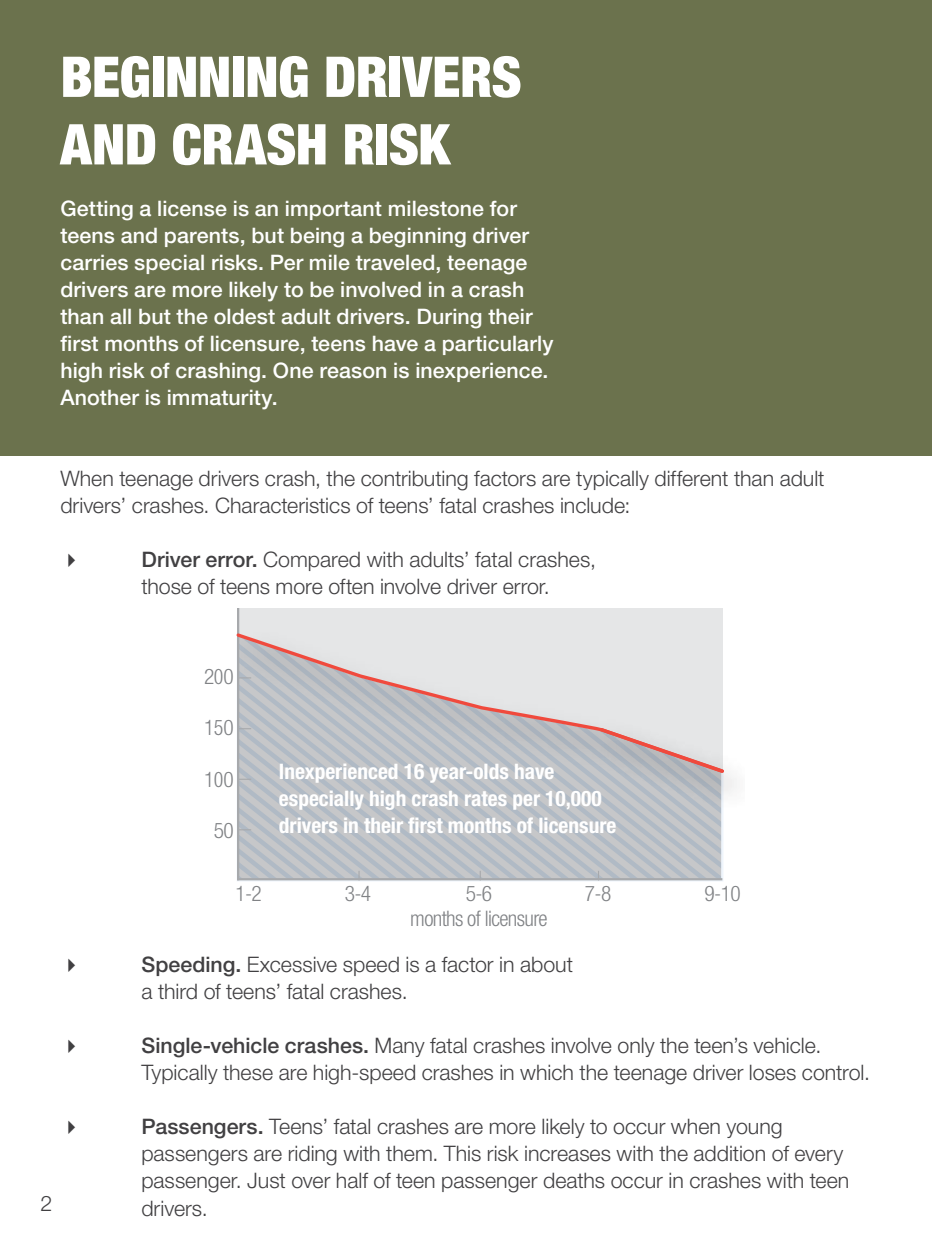
<style>
.page{position:relative;width:932px;height:1248px;background:#fff}
.page>*{position:absolute;margin:0;border:0;box-sizing:border-box;transform-origin:0 0}
.t1{font:900 condensed 56.25px/67.5px "Helvetica Neue LT Pro";letter-spacing:-.01em;color:#fff}
.t2{font:300 21.38px/27px "Helvetica Neue LT Pro";color:#414042}
.t3{font:500 21.38px/27px "Helvetica Neue LT Pro";letter-spacing:.005em;color:#fff}
.t4{font:700 condensed 21.38px/27px "Helvetica Neue LT Pro";color:#fff}
.t5{font:300 condensed 21.38px/24.8px "Helvetica Neue LT Pro";letter-spacing:-.03em;color:#808285;text-align:center}
.s1{font-weight:500}
</style>
<div class="page">
<div style="left:0;top:0;width:932px;height:455px;background:#6b724d"></div>
<div style="left:238px;top:608px;width:484px;height:272px;background:#e5e6e7"></div>
<svg style="left:237px;top:823px;width:486px;height:58px;background:#bdc1c7"></svg>
<svg style="left:239px;top:829px;width:12px;height:1px"></svg>
<svg style="left:479px;top:870px;width:2px;height:8px"></svg>
<hr style="left:237px;top:608px;width:2px;height:272px;background:#a7a9ac">
<hr style="left:237px;top:878px;width:485px;height:2px;background:#a7a9ac">
<img style="left:239px;top:615px;width:498px;height:208px">
<svg style="left:236px;top:631px;width:489px;height:143px"></svg>
<h1 class="t1" style="left:60px;top:42px;width:463px">BEGINNING DRIVERS<br>AND CRASH RISK</h1>
<p class="t3" style="left:60px;top:195px;width:494px">Getting a license is an important milestone for teens and parents, but being a beginning driver carries special risks. Per mile traveled, teenage drivers are more likely to be involved in a crash than all but the oldest adult drivers. During their first months of licensure, teens have a particularly high risk of crashing. One reason is inexperience.<br>Another is immaturity.</p>
<p class="t2" style="left:60px;top:464px;width:765px">When teenage drivers crash, the contributing factors are typically different than adult drivers’ crashes. Characteristics of teens’ fatal crashes include:</p>
<p class="t2" style="left:141px;top:545px;width:456px"><span class="s1">Driver error.</span> Compared with adults’ fatal crashes, those of teens more often involve driver error.</p>
<p class="t5" style="left:204px;top:663px;width:31px">200</p>
<p class="t5" style="left:204px;top:715px;width:31px">150</p>
<p class="t5" style="left:204px;top:766px;width:31px">100</p>
<p class="t5" style="left:214px;top:817px;width:21px">50</p>
<p class="t4" style="left:279px;top:758px;width:339px">Inexperienced 16 year-olds have especially high crash rates per 10,000 drivers in their first months of licensure</p>
<p class="t5" style="left:235px;top:881px;width:28px">1-2</p>
<p class="t5" style="left:345px;top:881px;width:28px">3-4</p>
<p class="t5" style="left:410px;top:881px;width:139px">5-6<br>months of licensure</p>
<p class="t5" style="left:585px;top:881px;width:28px">7-8</p>
<p class="t5" style="left:704px;top:881px;width:38px">9-10</p>
<p class="t2" style="left:141px;top:950px;width:433px"><span class="s1">Speeding.</span> Excessive speed is a factor in about a third of teens’ fatal crashes.</p>
<p class="t2" style="left:141px;top:1031px;width:730px"><span class="s1">Single-vehicle crashes.</span> Many fatal crashes involve only the teen’s vehicle.<br>Typically these are high-speed crashes in which the teenage driver loses control.</p>
<p class="t2" style="left:141px;top:1112px;width:709px"><span class="s1">Passengers.</span> Teens’ fatal crashes are more likely to occur when young passengers are riding with them. This risk increases with the addition of every passenger. Just over half of teen passenger deaths occur in crashes with teen</p>
<p class="t2" style="left:40px;top:1189px;width:13px">2</p>
<p class="t2" style="left:141px;top:1193px;width:68px">drivers.</p>
</div>
